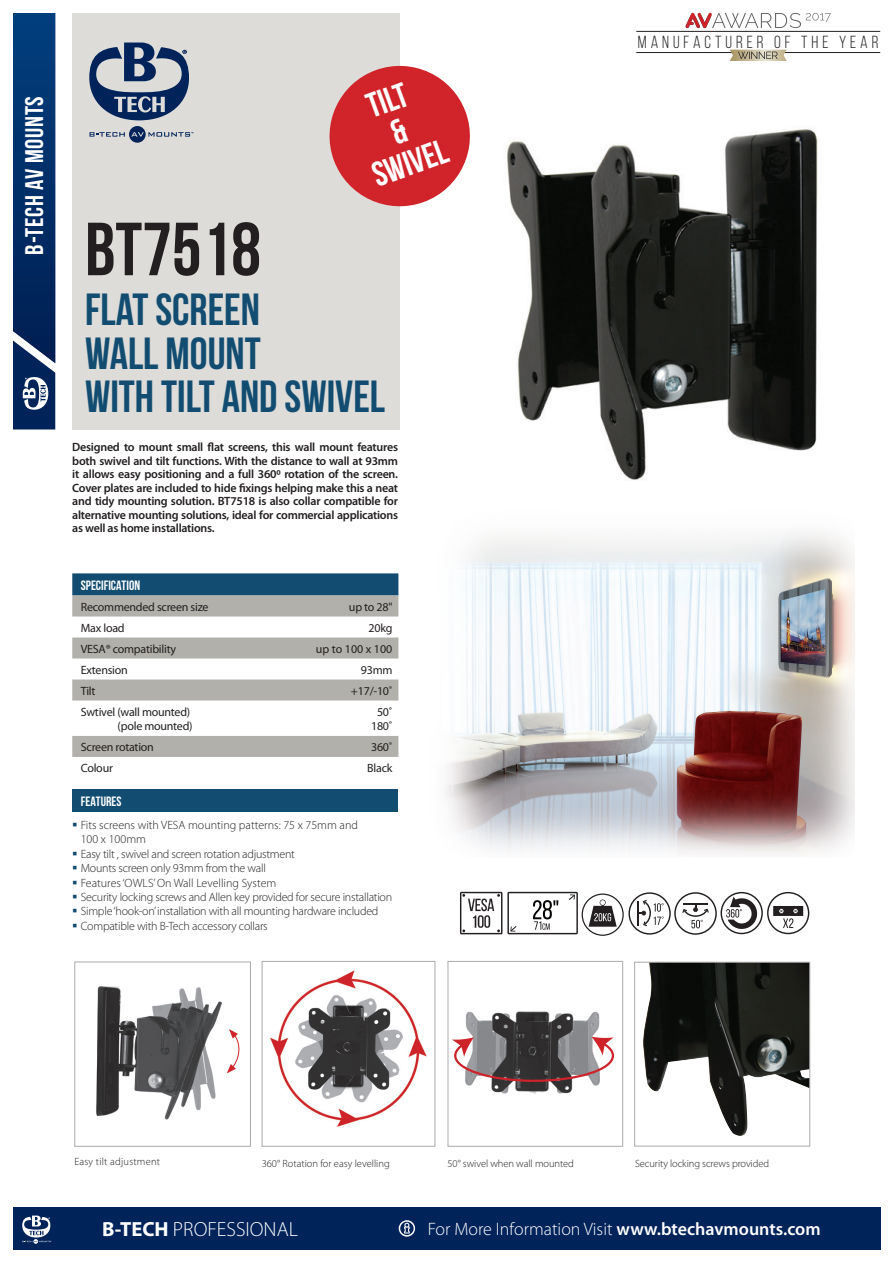
<style>
.page{position:relative;width:893px;height:1263px;background:#fff}
.page>*{position:absolute;margin:0;border:0;box-sizing:border-box;transform-origin:0 0}
.t1{font:700 75px "Bebas Neue";color:#231f20}
.t2{font:700 45px "Bebas Neue";color:#124d71}
.t3{font:34.8px "Bebas Neue";color:#fff}
.t4{font:700 25.5px "Bebas Neue";letter-spacing:.03em;color:#fff}
.t5{font:300 20.55px "Myriad Pro";color:#fff}
.t6{font:300 18px "Myriad Pro";color:#fff}
.t7{font:17.55px "Bebas Neue";letter-spacing:.225em;color:#231f20}
.t8{font:700 13.5px "Bebas Neue";color:#fff}
.t9{font:600 12px/13.5px "Myriad Pro";letter-spacing:-.02em;color:#231f20;text-align:justify}
.t10{font:300 12px "Myriad Pro";letter-spacing:-.02em;color:#231f20}
.t11{font:12px "Myriad Pro";letter-spacing:-.02em;color:#231f20}
.t12{font:300 12px/14.4px "Myriad Pro";color:#231f20}
.t13{font:12px "Myriad Pro";color:#231f20}
.t14{font:300 10.5px "Myriad Pro";letter-spacing:-.005em;color:#231f20}
.t15{font:300 10.5px "Myriad Pro";letter-spacing:.02em;color:#231f20}
.s1{font-weight:700}
.s2{font-weight:600}
</style>
<div class="page">
<div style="left:72px;top:6px;width:328px;height:423px;background:#dddcd9"></div>
<svg style="left:89px;top:43px;width:100px;height:77px"></svg>
<svg style="left:90px;top:126px;width:103px;height:17px"></svg>
<svg style="left:13px;top:13px;width:42px;height:416px;background:#0b366d"></svg>
<div style="left:0;top:0;width:893px;height:13px;background:#fff"></div>
<div style="left:13px;top:1208px;width:867px;height:42px;background:#002359"></div>
<svg style="left:22px;top:1215px;width:30px;height:29px"></svg>
<svg style="left:399px;top:1220px;width:16px;height:16px"></svg>
<img style="left:381px;top:533px;width:474px;height:321px">
<img style="left:507px;top:129px;width:311px;height:351px">
<div style="left:72px;top:573px;width:326px;height:22px;background:#124d71"></div>
<svg style="left:72px;top:595px;width:326px;height:162px;fill:#b4b4af"></svg>
<div style="left:72px;top:789px;width:326px;height:22px;background:#124d71"></div>
<img style="left:96px;top:986px;width:132px;height:134px">
<div style="left:74px;top:961px;width:177px;height:186px;border:1px solid #acaba9"></div>
<img style="left:643px;top:964px;width:165px;height:172px">
<div style="left:634px;top:962px;width:176px;height:184px;border:1px solid #acaba9"></div>
<svg style="left:227px;top:1029px;width:12px;height:44px"></svg>
<img style="left:270px;top:970px;width:157px;height:157px">
<div style="left:262px;top:961px;width:173px;height:186px;border:1px solid #acaba9"></div>
<img style="left:465px;top:1011px;width:135px;height:83px">
<svg style="left:452px;top:1037px;width:162px;height:46px"></svg>
<div style="left:448px;top:961px;width:175px;height:186px;border:1px solid #acaba9"></div>
<svg style="left:460px;top:892px;width:349px;height:44px"></svg>
<hr style="left:636px;top:31px;width:244px;height:1px;background:#231f20">
<hr style="left:636px;top:52px;width:244px;height:1px;background:#231f20">
<svg style="left:730px;top:50px;width:57px;height:11px"></svg>
<img style="left:685px;top:13px;width:27px;height:15px">
<svg style="left:712px;top:13px;width:119px;height:15px"></svg>
<svg style="left:329px;top:65px;width:141px;height:142px"></svg>
<h3 class="t4" style="left:20px;top:255px;width:160px;rotate:-90deg">B-TECH AV MOUNTS</h3>
<p class="t3" style="left:361px;top:89px;width:43px;rotate:-20deg">Tilt</p>
<p class="t3" style="left:367px;top:158px;width:79px;rotate:-20deg">Swivel</p>
<p class="t1" style="left:85px;top:208px;width:177px">BT7518</p>
<p class="t2" style="left:85px;top:285px;width:176px">FLAT SCREEN</p>
<p class="t2" style="left:85px;top:328px;width:177px">WALL MOUNT</p>
<p class="t2" style="left:85px;top:372px;width:302px">WITH TILT AND SWIVEL</p>
<p class="t9" style="left:72px;top:440px;width:327px">Designed to mount small flat screens, this wall mount features both swivel and tilt functions. With the distance to wall at 93mm it allows easy positioning and a full 3600 rotation of the screen.<br>Cover plates are included to hide fixings helping make this a neat and tidy mounting solution. BT7518 is also collar compatible for alternative mounting solutions, ideal for commercial applications as well as home installations.</p>
<p class="t8" style="left:81px;top:577px;width:61px">SPECIFICATION</p>
<p class="t11" style="left:81px;top:599px;width:129px">Recommended screen size</p>
<p class="t11" style="left:349px;top:599px;width:45px">up to 28"</p>
<p class="t11" style="left:81px;top:620px;width:45px">Max load</p>
<p class="t11" style="left:368px;top:620px;width:25px">20kg</p>
<p class="t11" style="left:81px;top:641px;width:97px">VESA® compatibility</p>
<p class="t13" style="left:316px;top:641px;width:78px">up to 100 x 100</p>
<p class="t11" style="left:81px;top:662px;width:49px">Extension</p>
<p class="t11" style="left:361px;top:662px;width:33px">93mm</p>
<p class="t11" style="left:81px;top:683px;width:16px">Tilt</p>
<p class="t11" style="left:351px;top:683px;width:43px">+17/-10˚</p>
<p class="t11" style="left:81px;top:704px;width:111px">Swtivel (wall mounted)</p>
<p class="t11" style="left:118px;top:718px;width:76px">(pole mounted)</p>
<p class="t11" style="left:377px;top:704px;width:17px">50˚</p>
<p class="t11" style="left:371px;top:718px;width:23px">180˚</p>
<p class="t11" style="left:81px;top:739px;width:75px">Screen rotation</p>
<p class="t11" style="left:371px;top:739px;width:23px">360˚</p>
<p class="t11" style="left:81px;top:760px;width:34px">Colour</p>
<p class="t11" style="left:367px;top:760px;width:27px">Black</p>
<p class="t8" style="left:81px;top:793px;width:42px">FEATURES</p>
<p class="t12" style="left:81px;top:818px;width:279px">Fits screens with VESA mounting patterns: 75 x 75mm and<br>100 x 100mm</p>
<p class="t10" style="left:81px;top:846px;width:216px">Easy tilt , swivel and screen rotation adjustment</p>
<p class="t10" style="left:81px;top:861px;width:187px">Mounts screen only 93mm from the wall</p>
<p class="t12" style="left:81px;top:875px;width:197px">Features ‘OWLS’ On Wall Levelling System</p>
<p class="t10" style="left:81px;top:890px;width:313px">Security locking screws and Allen key provided for secure installation</p>
<p class="t10" style="left:81px;top:904px;width:299px">Simple ‘hook-on’ installation with all mounting hardware included</p>
<p class="t10" style="left:81px;top:918px;width:188px">Compatible with B-Tech accessory collars</p>
<p class="t7" style="left:638px;top:32px;width:242px">MANUFACTURER OF THE YEAR</p>
<p class="t15" style="left:74px;top:1155px;width:87px">Easy tilt adjustment</p>
<p class="t14" style="left:262px;top:1157px;width:130px">360° Rotation for easy levelling</p>
<p class="t14" style="left:448px;top:1157px;width:128px">50° swivel when wall mounted</p>
<p class="t14" style="left:635px;top:1157px;width:135px">Security locking screws provided</p>
<h3 class="t5" style="left:102px;top:1217px;width:197px"><span class="s1">B-TECH</span> PROFESSIONAL</h3>
<h3 class="t6" style="left:428px;top:1218px;width:394px">For More Information Visit <span class="s2">www.btechavmounts.com</span></h3>
</div>
